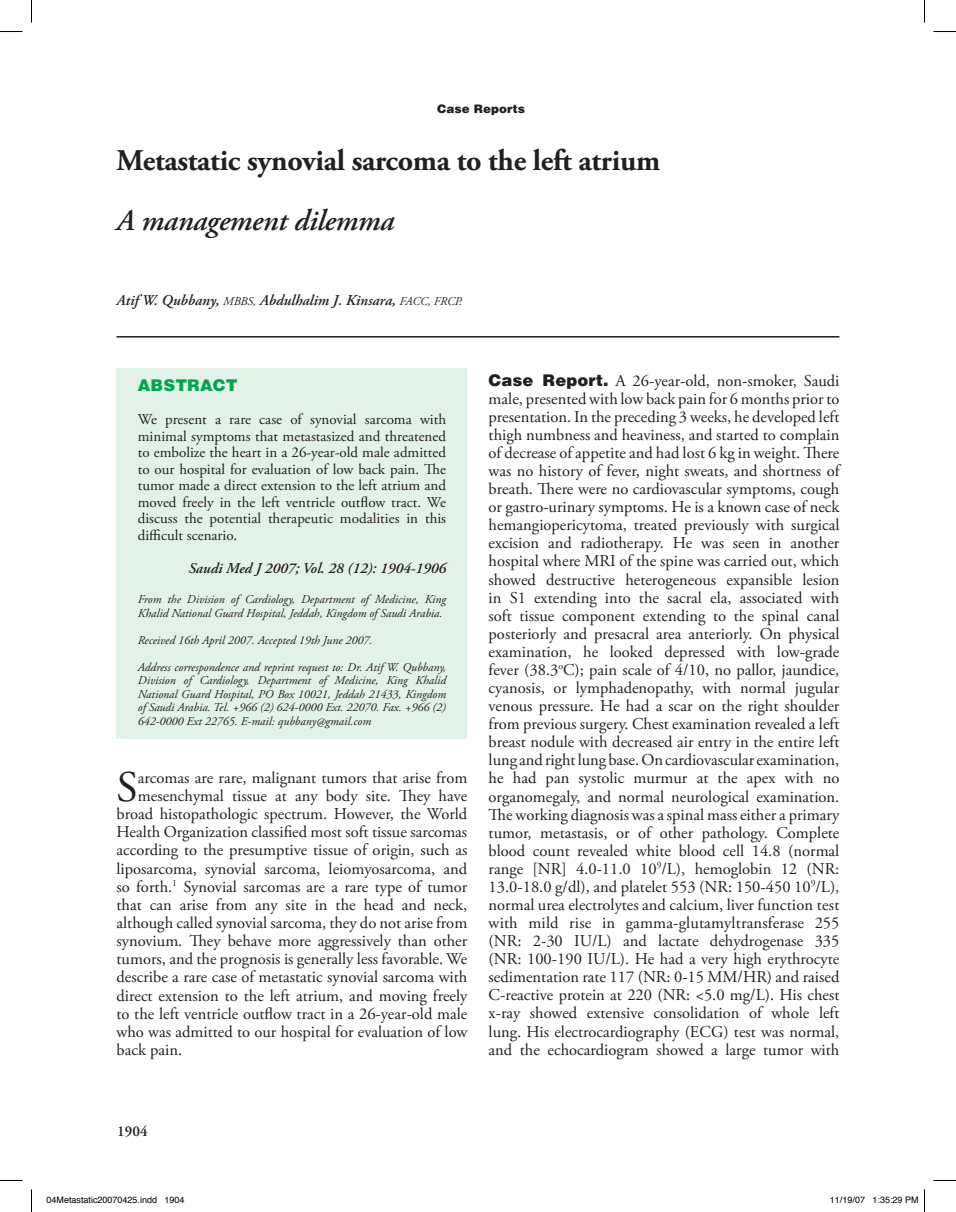
<style>
.page{position:relative;width:956px;height:1212px;background:#fff}
.page>*{position:absolute;margin:0;border:0;box-sizing:border-box;transform-origin:0 0}
.t1{font:43.65px "Adobe Garamond Pro";color:#231f20}
.t2{font:700 30px "Adobe Garamond Pro";letter-spacing:-.01em;color:#231f20}
.t3{font:italic 600 30px "Adobe Garamond Pro";letter-spacing:-.01em;color:#231f20}
.t4{font:16.5px/18px "Adobe Garamond Pro";color:#231f20;text-align:justify}
.t5{font:900 16.5px "Helvetica";color:#00a54f}
.t6{font:15px/16.5px "Adobe Garamond Pro";color:#231f20;text-align:justify}
.t7{font:italic 600 15px "Adobe Garamond Pro";color:#231f20}
.t8{font:600 15px "Adobe Garamond Pro";color:#231f20}
.t9{font:italic 12px/13.5px "Adobe Garamond Pro";color:#231f20}
.t10{font:900 12px "Helvetica";color:#231f20}
.t11{font:9px "Helvetica";color:#000}
.s1{font-weight:400;font-size:12px}
.s2{font-family:"Helvetica";font-weight:900}
</style>
<div class="page">
<hr style="left:117px;top:336px;width:722px;height:1px;background:#231f20">
<div style="left:117px;top:368px;width:350px;height:370px;background:#e3f2e7"></div>
<svg style="left:0;top:31px;width:22px;height:1px"></svg>
<svg style="left:933px;top:31px;width:23px;height:1px"></svg>
<svg style="left:31px;top:0;width:1px;height:22px"></svg>
<svg style="left:31px;top:1189px;width:1px;height:22px"></svg>
<svg style="left:924px;top:0;width:1px;height:22px"></svg>
<svg style="left:924px;top:1189px;width:1px;height:22px"></svg>
<p class="t10" style="left:437px;top:101px;width:90px">Case Reports</p>
<h2 class="t2" style="left:117px;top:143px;width:545px">Metastatic synovial sarcoma to the left atrium</h2>
<h2 class="t3" style="left:117px;top:203px;width:279px">A management dilemma</h2>
<p class="t7" style="left:117px;top:292px;width:347px">Atif W. Qubbany, <span class="s1">MBBS,</span> Abdulhalim J. Kinsara, <span class="s1">FACC, FRCP.</span></p>
<p class="t5" style="left:138px;top:375px;width:101px">ABSTRACT</p>
<p class="t6" style="left:138px;top:412px;width:310px">We present a rare case of synovial sarcoma with minimal symptoms that metastasized and threatened to embolize the heart in a 26-year-old male admitted to our hospital for evaluation of low back pain. The tumor made a direct extension to the left atrium and moved freely in the left ventricle outflow tract. We discuss the potential therapeutic modalities in this difficult scenario.</p>
<p class="t7" style="left:188px;top:559px;width:259px">Saudi Med J 2007; Vol. 28 (12): 1904-1906</p>
<p class="t9" style="left:138px;top:592px;width:310px">From the Division of Cardiology, Department of Medicine, King<br>Khalid National Guard Hospital, Jeddah, Kingdom of Saudi Arabia.</p>
<p class="t9" style="left:138px;top:633px;width:236px">Received 16th April 2007. Accepted 19th June 2007.</p>
<p class="t9" style="left:138px;top:660px;width:310px;text-align:justify">Address correspondence and reprint request to: Dr. Atif W. Qubbany, Division of Cardiology, Department of Medicine, King Khalid National Guard Hospital, PO Box 10021, Jeddah 21433, Kingdom of Saudi Arabia. Tel. +966 (2) 624-0000 Ext. 22070. Fax. +966 (2)<br>642-0000 Ext 22765. E-mail: qubbany@gmail.com</p>
<h1 class="t1" style="left:117px;top:760px;width:23px">S</h1>
<p class="t4" style="left:138px;top:769px;width:331px">arcomas are rare, malignant tumors that arise from</p>
<p class="t4" style="left:138px;top:787px;width:331px">mesenchymal tissue at any body site. They have</p>
<p class="t4" style="left:117px;top:805px;width:352px">broad histopathologic spectrum. However, the World</p>
<p class="t4" style="left:117px;top:823px;width:352px">Health Organization classified most soft tissue sarcomas</p>
<p class="t4" style="left:117px;top:841px;width:352px">according to the presumptive tissue of origin, such as</p>
<p class="t4" style="left:117px;top:859px;width:352px">liposarcoma, synovial sarcoma, leiomyosarcoma, and</p>
<p class="t4" style="left:117px;top:877px;width:352px">so forth.<sup>1</sup> Synovial sarcomas are a rare type of tumor</p>
<p class="t4" style="left:117px;top:895px;width:352px">that can arise from any site in the head and neck,</p>
<p class="t4" style="left:117px;top:914px;width:352px">although called synovial sarcoma, they do not arise from</p>
<p class="t4" style="left:117px;top:932px;width:352px">synovium. They behave more aggressively than other</p>
<p class="t4" style="left:117px;top:950px;width:352px">tumors, and the prognosis is generally less favorable. We</p>
<p class="t4" style="left:117px;top:968px;width:352px">describe a rare case of metastatic synovial sarcoma with</p>
<p class="t4" style="left:117px;top:986px;width:352px">direct extension to the left atrium, and moving freely</p>
<p class="t4" style="left:117px;top:1004px;width:352px">to the left ventricle outflow tract in a 26-year-old male</p>
<p class="t4" style="left:117px;top:1022px;width:352px">who was admitted to our hospital for evaluation of low</p>
<p class="t4" style="left:117px;top:1040px;width:67px">back pain.</p>
<p class="t4" style="left:489px;top:372px;width:352px"><span class="s2">Case Report.</span> A 26-year-old, non-smoker, Saudi male, presented with low back pain for 6 months prior to presentation. In the preceding 3 weeks, he developed left thigh numbness and heaviness, and started to complain of decrease of appetite and had lost 6 kg in weight. There was no history of fever, night sweats, and shortness of breath. There were no cardiovascular symptoms, cough or gastro-urinary symptoms. He is a known case of neck hemangiopericytoma, treated previously with surgical excision and radiotherapy. He was seen in another hospital where MRI of the spine was carried out, which showed destructive heterogeneous expansible lesion in S1 extending into the sacral ela, associated with soft tissue component extending to the spinal canal posteriorly and presacral area anteriorly. On physical examination, he looked depressed with low-grade fever (38.3<sup>o</sup>C); pain scale of 4/10, no pallor, jaundice, cyanosis, or lymphadenopathy, with normal jugular venous pressure. He had a scar on the right shoulder from previous surgery. Chest examination revealed a left breast nodule with decreased air entry in the entire left lung and right lung base. On cardiovascular examination, he had pan systolic murmur at the apex with no organomegaly, and normal neurological examination.<br>The working diagnosis was a spinal mass either a primary tumor, metastasis, or of other pathology. Complete blood count revealed white blood cell 14.8 (normal range [NR] 4.0-11.0 10<sup>9</sup>/L), hemoglobin 12 (NR:<br>13.0-18.0 g/dl), and platelet 553 (NR: 150-450 10<sup>9</sup>/L), normal urea electrolytes and calcium, liver function test with mild rise in gamma-glutamyltransferase 255 (NR: 2-30 IU/L) and lactate dehydrogenase 335 (NR: 100-190 IU/L). He had a very high erythrocyte sedimentation rate 117 (NR: 0-15 MM/HR) and raised C-reactive protein at 220 (NR: &lt;5.0 mg/L). His chest x-ray showed extensive consolidation of whole left lung. His electrocardiography (ECG) test was normal, and the echocardiogram showed a large tumor with</p>
<p class="t8" style="left:117px;top:1121px;width:32px">1904</p>
<p class="t11" style="left:46px;top:1191px;width:140px">04Metastatic20070425.indd 1904</p>
<p class="t11" style="left:830px;top:1191px;width:90px">11/19/07 1:35:29 PM</p>
</div>
